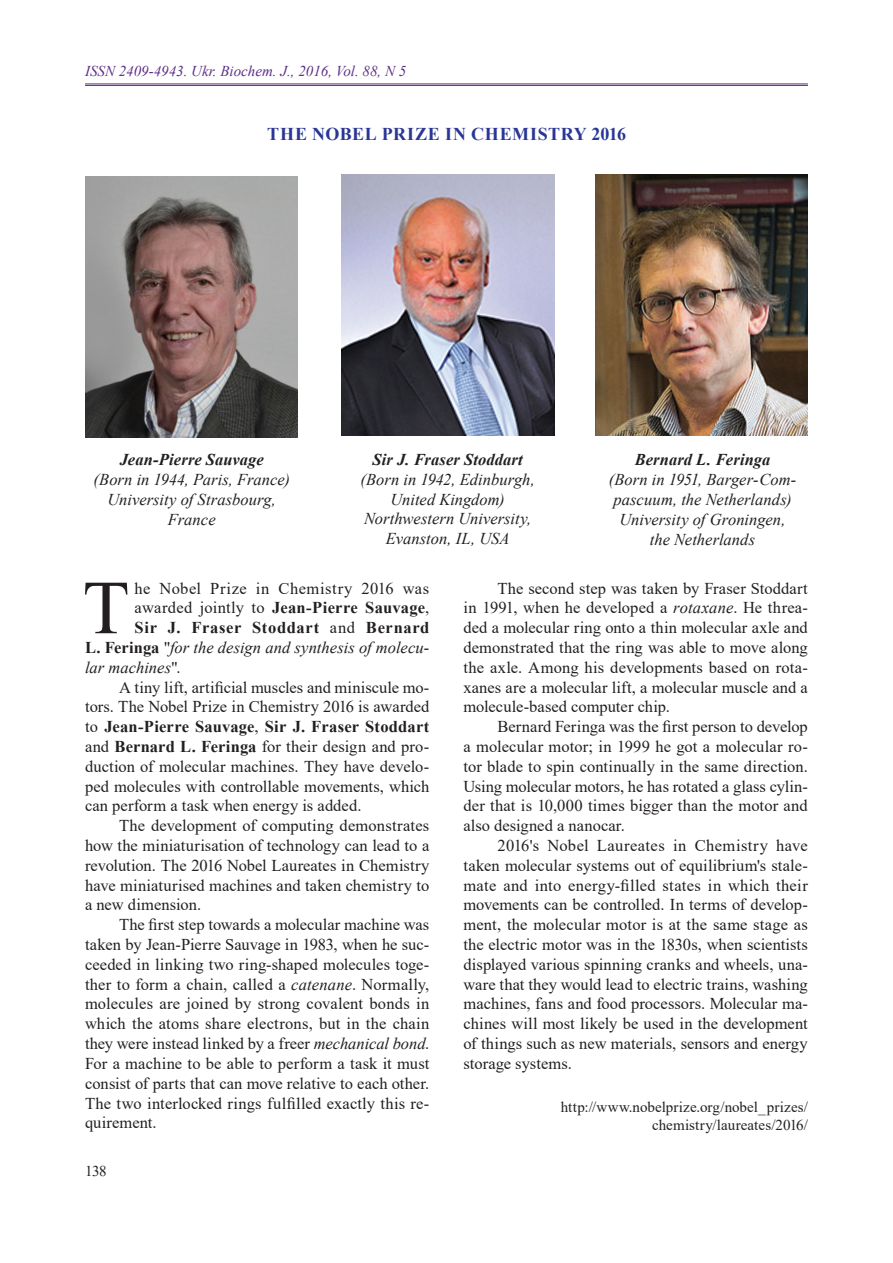
<style>
.page{position:relative;width:893px;height:1263px;background:#fff}
.page>*{position:absolute;margin:0;border:0;box-sizing:border-box;transform-origin:0 0}
.t1{font:76.35px "Times New Roman";color:#231f20}
.t2{font:700 18px "Times New Roman";letter-spacing:.03em;color:#293695}
.t3{font:16.5px/19.8px "Times New Roman";letter-spacing:.005em;color:#231f20;text-align:justify}
.t4{font:italic 16.5px/19.8px "Times New Roman";color:#231f20;text-align:center}
.t5{font:700 16.5px "Times New Roman";letter-spacing:.015em;color:#231f20}
.t6{font:italic 700 16.5px "Times New Roman";letter-spacing:.005em;color:#231f20}
.t7{font:16.5px "Times New Roman";letter-spacing:.03em;color:#231f20}
.t8{font:700 16.5px "Times New Roman";letter-spacing:.04em;color:#231f20}
.t9{font:15px/18px "Times New Roman";letter-spacing:.005em;color:#231f20;text-align:right}
.t10{font:italic 15px "Times New Roman";color:#5d2e86}
.s1{font-weight:400}
.s2{font-weight:700;font-style:normal}
.s3{font-style:normal}
.s4{font-weight:700}
.s5{font-style:italic}
</style>
<div class="page">
<hr style="left:85px;top:84px;width:723px;height:1px;background:#5d2e86">
<hr style="left:85px;top:85px;width:723px;height:1px;background:#5d2e86">
<img style="left:85px;top:177px;width:213px;height:260px">
<img style="left:342px;top:175px;width:212px;height:260px">
<img style="left:595px;top:175px;width:213px;height:260px">
<p class="t10" style="left:85px;top:61px;width:323px">ISSN 2409-4943. Ukr. Biochem. J., 2016, Vol. 88, N 5</p>
<p class="t2" style="left:267px;top:121px;width:360px">The Nobel Prize in Chemistry 2016</p>
<p class="t6" style="left:120px;top:448px;width:145px">Jean-Pierre Sauvage</p>
<p class="t4" style="left:94px;top:469px;width:198px">(Born in 1944, Paris, France)<br>University of Strasbourg,<br>France</p>
<p class="t6" style="left:373px;top:448px;width:152px">Sir J. Fraser Stoddart</p>
<p class="t4" style="left:360px;top:469px;width:176px">(Born in 1942, Edinburgh,<br>United Kingdom)<br>Northwestern University,<br>Evanston, IL, USA</p>
<p class="t6" style="left:635px;top:448px;width:137px">Bernard L. Feringa</p>
<p class="t4" style="left:609px;top:469px;width:189px">(Born in 1951, Barger-Com&shy;pascuum, the Netherlands)<br>University of Groningen, the Netherlands</p>
<h1 class="t1" style="left:83px;top:554px;width:48px">T</h1>
<p class="t7" style="left:135px;top:576px;width:296px">he Nobel Prize in Chemistry 2016 was</p>
<p class="t5" style="left:135px;top:596px;width:296px"><span class="s1">awarded jointly to</span> Jean-Pierre Sauvage<span class="s1">,</span></p>
<p class="t8" style="left:135px;top:616px;width:296px">Sir J. Fraser Stoddart <span class="s1">and</span> Bernard</p>
<p class="t4" style="left:85px;top:637px;width:346px"><span class="s2">L. Feringa</span> <span class="s3">"</span>for the design and synthesis of molecu-</p>
<p class="t4" style="left:85px;top:657px;width:97px">lar machines<span class="s3">".</span></p>
<p class="t3" style="left:119px;top:677px;width:312px">A tiny lift, artificial muscles and miniscule mo-</p>
<p class="t3" style="left:85px;top:696px;width:346px">tors. The Nobel Prize in Chemistry 2016 is awarded</p>
<p class="t5" style="left:85px;top:715px;width:346px"><span class="s1">to</span> Jean-Pierre Sauvage<span class="s1">,</span> Sir J. Fraser Stoddart</p>
<p class="t3" style="left:85px;top:736px;width:346px">and <span class="s4">Bernard L. Feringa</span> for their design and pro-</p>
<p class="t3" style="left:85px;top:756px;width:346px">duction of molecular machines. They have develo-</p>
<p class="t3" style="left:85px;top:776px;width:346px">ped molecules with controllable movements, which</p>
<p class="t3" style="left:85px;top:795px;width:278px">can perform a task when energy is added.</p>
<p class="t3" style="left:119px;top:815px;width:312px">The development of computing demonstrates</p>
<p class="t3" style="left:85px;top:835px;width:346px">how the miniaturisation of technology can lead to a</p>
<p class="t3" style="left:85px;top:855px;width:346px">revolution. The 2016 Nobel Laureates in Chemistry</p>
<p class="t3" style="left:85px;top:875px;width:346px">have miniaturised machines and taken chemistry to</p>
<p class="t3" style="left:85px;top:894px;width:118px">a new dimension.</p>
<p class="t3" style="left:119px;top:914px;width:312px">The first step towards a molecular machine was</p>
<p class="t3" style="left:85px;top:934px;width:346px">taken by Jean-Pierre Sauvage in 1983, when he suc-</p>
<p class="t3" style="left:85px;top:954px;width:346px">ceeded in linking two ring-shaped molecules toge-</p>
<p class="t3" style="left:85px;top:974px;width:346px">ther to form a chain, called a <span class="s5">catenane</span>. Normally,</p>
<p class="t3" style="left:85px;top:993px;width:346px">molecules are joined by strong covalent bonds in</p>
<p class="t3" style="left:85px;top:1013px;width:346px">which the atoms share electrons, but in the chain</p>
<p class="t3" style="left:85px;top:1033px;width:346px">they were instead linked by a freer <span class="s5">mechanical bond</span>.</p>
<p class="t3" style="left:85px;top:1053px;width:346px">For a machine to be able to perform a task it must</p>
<p class="t3" style="left:85px;top:1073px;width:346px">consist of parts that can move relative to each other.</p>
<p class="t3" style="left:85px;top:1092px;width:346px">The two interlocked rings fulfilled exactly this re-</p>
<p class="t3" style="left:85px;top:1112px;width:73px">quirement.</p>
<p class="t9" style="left:85px;top:1161px;width:23px">138</p>
<p class="t3" style="left:463px;top:578px;width:346px;text-indent:34px">The second step was taken by Fraser Stoddart in 1991, when he developed a <span class="s5">rotaxane</span>. He threa&shy;ded a molecular ring onto a thin molecular axle and demonstrated that the ring was able to move along the axle. Among his developments based on rota&shy;xanes are a molecular lift, a molecular muscle and a molecule-based computer chip.</p>
<p class="t3" style="left:463px;top:716px;width:346px;text-indent:34px">Bernard Feringa was the first person to develop a molecular motor; in 1999 he got a molecular ro&shy;tor blade to spin continually in the same direction.<br>Using molecular motors, he has rotated a glass cylin&shy;der that is 10,000 times bigger than the motor and also designed a nanocar.</p>
<p class="t3" style="left:463px;top:835px;width:346px;text-indent:34px">2016's Nobel Laureates in Chemistry have taken molecular systems out of equilibrium's stale&shy;mate and into energy-filled states in which their movements can be controlled. In terms of develop&shy;ment, the molecular motor is at the same stage as the electric motor was in the 1830s, when scientists displayed various spinning cranks and wheels, una&shy;ware that they would lead to electric trains, washing machines, fans and food processors. Molecular ma&shy;chines will most likely be used in the development of things such as new materials, sensors and energy storage systems.</p>
<p class="t9" style="left:561px;top:1097px;width:249px">http://www.nobelprize.org/nobel_prizes/ chemistry/laureates/2016/</p>
</div>
